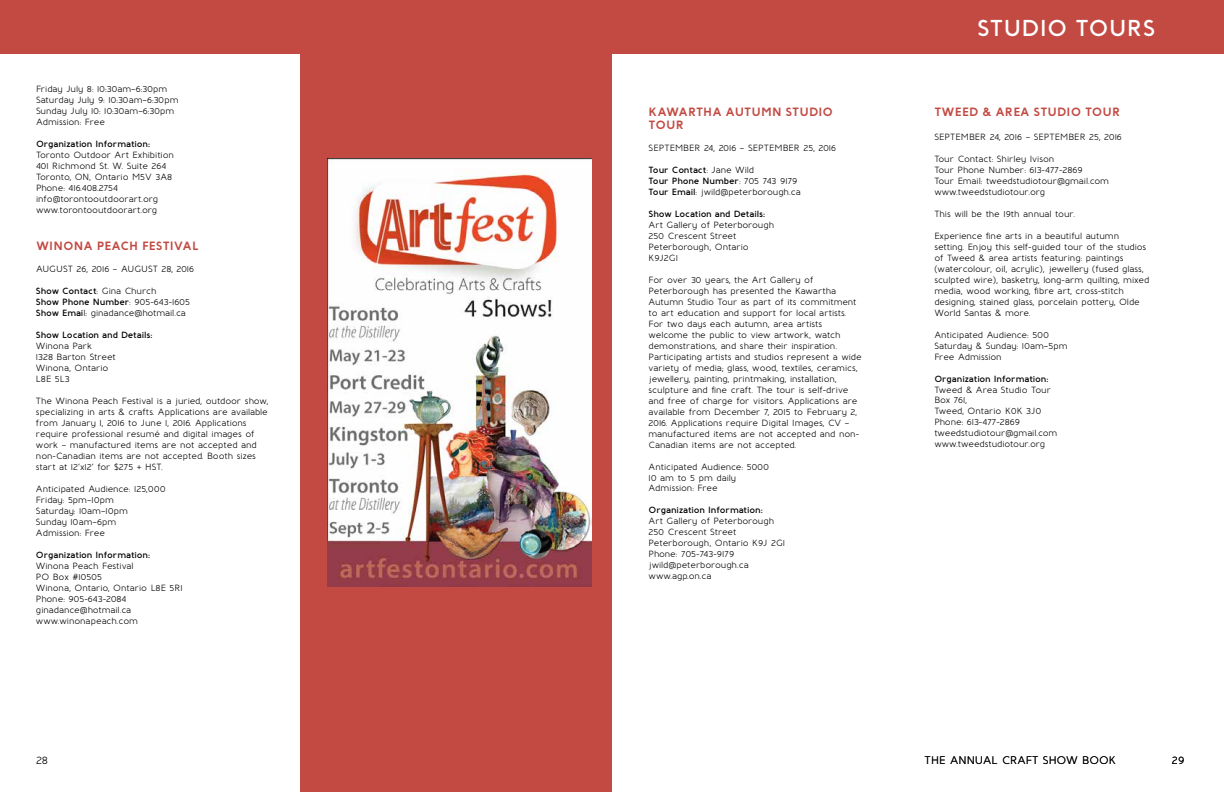
<style>
.page{position:relative;width:1224px;height:792px;background:#fff}
.page>*{position:absolute;margin:0;border:0;box-sizing:border-box;transform-origin:0 0}
.t1{font:600 23px "Baufra";letter-spacing:.005em;color:#fff}
.t2{font:700 12px/13px "Baufra";letter-spacing:.01em;color:#c24a42}
.t3{font:500 11px "Baufra";color:#000}
.t4{font:500 9px/11px "Baufra";letter-spacing:-.01em;color:#000}
.t5{font:600 9px "Baufra";letter-spacing:-.015em;color:#000}
.t6{font:500 9px "Baufra";letter-spacing:.01em;color:#000}
.s1{font-weight:600}
</style>
<div class="page">
<div style="left:301px;top:0;width:311px;height:792px;background:#c24a42"></div>
<div style="left:0;top:0;width:1224px;height:54px;background:#c24a42"></div>
<img style="left:328px;top:158px;width:263px;height:429px">
<p class="t4" style="left:36px;top:83px;width:144px">Friday July 8: 10:30am–6:30pm<br>Saturday July 9: 10:30am–6:30pm<br>Sunday July 10: 10:30am–6:30pm<br>Admission: Free</p>
<p class="t5" style="left:36px;top:137px;width:116px">Organization Information:</p>
<p class="t4" style="left:36px;top:149px;width:139px">Toronto Outdoor Art Exhibition<br>401 Richmond St. W. Suite 264<br>Toronto, ON, Ontario M5V 3A8<br>Phone: 416.408.2754 info@torontooutdoorart.org www.torontooutdoorart.org</p>
<h2 class="t2" style="left:36px;top:239px;width:164px">WINONA PEACH FESTIVAL</h2>
<p class="t4" style="left:36px;top:263px;width:160px">AUGUST 26, 2016 – AUGUST 28, 2016</p>
<p class="t4" style="left:36px;top:285px;width:155px"><span class="s1">Show Contact</span>: Gina Church<br><span class="s1">Show Phone Number</span>: 905-643-1605<br><span class="s1">Show Emai</span>l: ginadance@hotmail.ca</p>
<p class="t5" style="left:36px;top:328px;width:118px">Show Location and Details:</p>
<p class="t4" style="left:36px;top:340px;width:81px">Winona Park<br>1328 Barton Street<br>Winona, Ontario<br>L8E 5L3</p>
<p class="t4" style="left:36px;top:395px;width:234px">The Winona Peach Festival is a juried, outdoor show, specializing in arts &amp; crafts. Applications are available from January 1, 2016 to June 1, 2016. Applications require professional resumé and digital images of work – manufactured items are not accepted and non-Canadian items are not accepted. Booth sizes start at 12’x12’ for $275 + HST.</p>
<p class="t4" style="left:36px;top:483px;width:131px">Anticipated Audience: 125,000<br>Friday: 5pm–10pm<br>Saturday: 10am–10pm<br>Sunday 10am–6pm<br>Admission: Free</p>
<p class="t5" style="left:36px;top:548px;width:116px">Organization Information:</p>
<p class="t4" style="left:36px;top:560px;width:148px">Winona Peach Festival<br>PO Box #10505<br>Winona, Ontario, Ontario L8E 5R1<br>Phone: 905-643-2084 ginadance@hotmail.ca www.winonapeach.com</p>
<p class="t3" style="left:36px;top:753px;width:14px">28</p>
<h2 class="t2" style="left:649px;top:104px;width:186px">KAWARTHA AUTUMN STUDIO<br>TOUR</h2>
<p class="t6" style="left:649px;top:142px;width:189px">SEPTEMBER 24, 2016 – SEPTEMBER 25, 2016</p>
<p class="t4" style="left:649px;top:164px;width:154px"><span class="s1">Tour Contact</span>: Jane Wild<br><span class="s1">Tour Phone Number</span>: 705 743 9179<br><span class="s1">Tour Email</span>: jwild@peterborough.ca</p>
<p class="t5" style="left:649px;top:207px;width:118px">Show Location and Details:</p>
<p class="t4" style="left:649px;top:219px;width:127px">Art Gallery of Peterborough<br>250 Crescent Street<br>Peterborough, Ontario<br>K9J2G1</p>
<p class="t4" style="left:649px;top:274px;width:215px">For over 30 years, the Art Gallery of Peterborough has presented the Kawartha Autumn Studio Tour as part of its commitment to art education and support for local artists.<br>For two days each autumn, area artists welcome the public to view artwork, watch demonstrations, and share their inspiration.<br>Participating artists and studios represent a wide variety of media; glass, wood, textiles, ceramics, jewellery, painting, printmaking, installation, sculpture and fine craft. The tour is self-drive and free of charge for visitors. Applications are available from December 7, 2015 to February 2, 2016. Applications require Digital Images, CV – manufactured items are not accepted and non-Canadian items are not accepted.</p>
<p class="t4" style="left:649px;top:460px;width:122px">Anticipated Audience: 5000<br>10 am to 5 pm daily<br>Admission: Free</p>
<p class="t5" style="left:649px;top:504px;width:116px">Organization Information:</p>
<p class="t4" style="left:649px;top:515px;width:138px">Art Gallery of Peterborough<br>250 Crescent Street<br>Peterborough, Ontario K9J 2G1<br>Phone: 705-743-9179 jwild@peterborough.ca www.agp.on.ca</p>
<h1 class="t1" style="left:977px;top:12px;width:180px">STUDIO TOURS</h1>
<h2 class="t2" style="left:934px;top:104px;width:188px">TWEED &amp; AREA STUDIO TOUR</h2>
<p class="t6" style="left:934px;top:131px;width:189px">SEPTEMBER 24, 2016 – SEPTEMBER 25, 2016</p>
<p class="t4" style="left:934px;top:153px;width:176px">Tour Contact: Shirley Ivison<br>Tour Phone Number: 613-477-2869<br>Tour Email: tweedstudiotour@gmail.com www.tweedstudiotour.org</p>
<p class="t4" style="left:934px;top:208px;width:142px">This will be the 19th annual tour.</p>
<p class="t4" style="left:934px;top:230px;width:217px">Experience fine arts in a beautiful autumn setting. Enjoy this self-guided tour of the studios of Tweed &amp; area artists featuring: paintings (watercolour, oil, acrylic), jewellery (fused glass, sculpted wire), basketry, long-arm quilting, mixed media, wood working, fibre art, cross-stitch designing, stained glass, porcelain pottery, Olde World Santas &amp; more.</p>
<p class="t4" style="left:934px;top:329px;width:135px">Anticipated Audience: 500<br>Saturday &amp; Sunday: 10am–5pm<br>Free Admission</p>
<p class="t5" style="left:934px;top:372px;width:116px">Organization Information:</p>
<p class="t4" style="left:934px;top:384px;width:125px">Tweed &amp; Area Studio Tour<br>Box 761,<br>Tweed, Ontario K0K 3J0<br>Phone: 613-477-2869 tweedstudiotour@gmail.com www.tweedstudiotour.org</p>
<p class="t3" style="left:925px;top:753px;width:193px">THE ANNUAL CRAFT SHOW BOOK</p>
<p class="t3" style="left:1172px;top:753px;width:14px">29</p>
</div>
